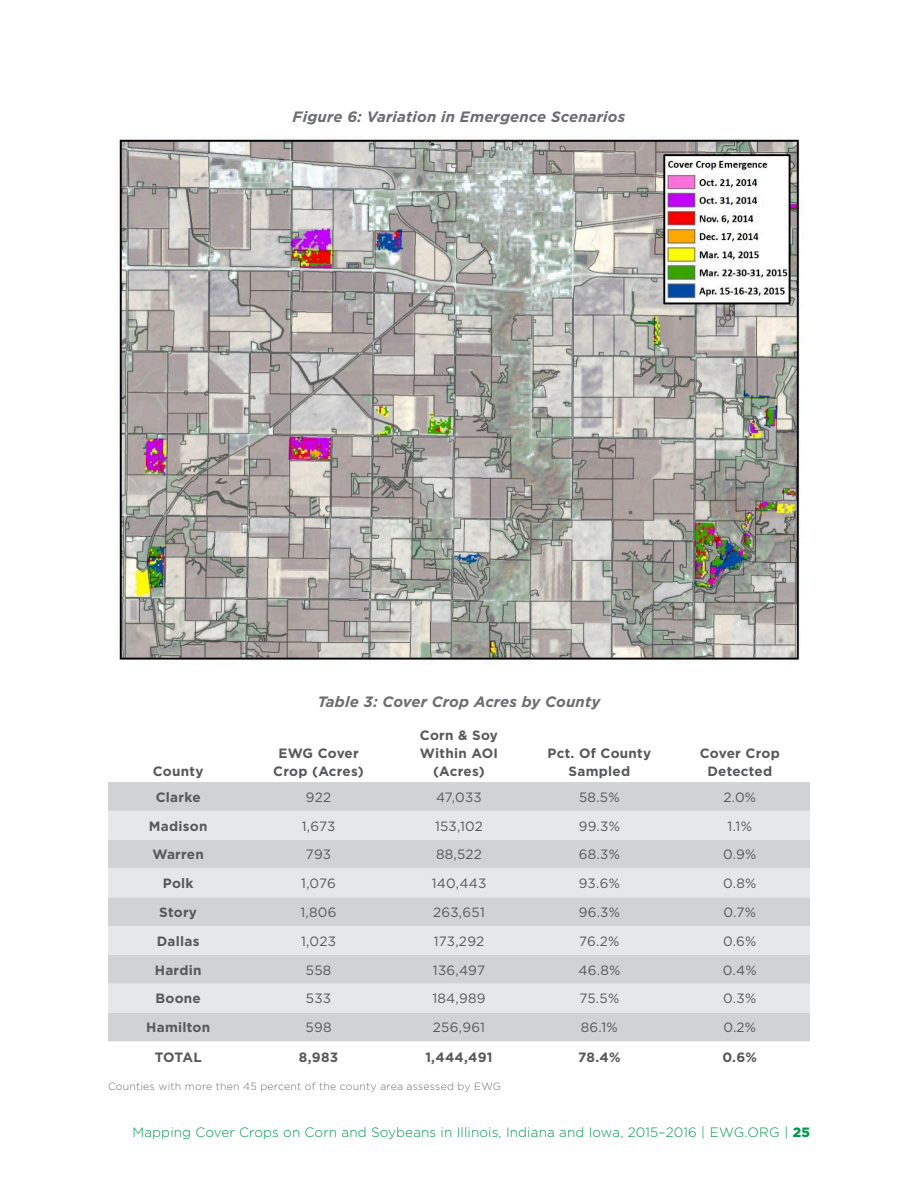
<style>
.page{position:relative;width:918px;height:1188px;background:#fff}
.page>*{position:absolute;margin:0;border:0;box-sizing:border-box;transform-origin:0 0}
.table_title{font:italic 700 15px "Gotham";letter-spacing:.01em;color:#6c6d70}
.t1{font:13.5px "Gotham";letter-spacing:.02em;color:#57585a}
.t2{font:700 13.5px/18px "Gotham";letter-spacing:.02em;color:#57585a;text-align:center}
.t3{font:300 13.5px "Gotham";letter-spacing:.01em;color:#00994f}
.SOURCE_Source__EWG{font:300 10.5px "Gotham";letter-spacing:.02em;color:#6c6d70}
.s1{font-weight:900}
</style>
<div class="page">
<img style="left:119px;top:136px;width:685px;height:524px">
<div style="left:108px;top:782px;width:702px;height:259px;background:#d1d2d4"></div>
<svg style="left:108px;top:811px;width:702px;height:201px;background:#dddee0"></svg>
<p class="table_title" style="left:293px;top:106px;width:334px">Figure 6: Variation in Emergence Scenarios</p>
<p class="t2" style="left:153px;top:762px;width:52px">County</p>
<p class="table_title" style="left:318px;top:691px;width:284px">Table 3: Cover Crop Acres by County</p>
<p class="t2" style="left:273px;top:744px;width:92px">EWG Cover<br>Crop (Acres)</p>
<p class="t2" style="left:420px;top:726px;width:80px">Corn &amp; Soy<br>Within AOI (Acres)</p>
<p class="t2" style="left:548px;top:744px;width:105px">Pct. Of County<br>Sampled</p>
<p class="t2" style="left:700px;top:744px;width:81px">Cover Crop<br>Detected</p>
<p class="t2" style="left:156px;top:788px;width:46px">Clarke</p>
<p class="t1" style="left:306px;top:788px;width:27px">922</p>
<p class="t1" style="left:436px;top:788px;width:47px">47,033</p>
<p class="t1" style="left:579px;top:788px;width:42px">58.5%</p>
<p class="t1" style="left:723px;top:788px;width:34px">2.0%</p>
<p class="t2" style="left:149px;top:817px;width:60px">Madison</p>
<p class="t1" style="left:302px;top:817px;width:35px">1,673</p>
<p class="t1" style="left:435px;top:817px;width:49px">153,102</p>
<p class="t1" style="left:579px;top:817px;width:43px">99.3%</p>
<p class="t1" style="left:728px;top:817px;width:26px">1.1%</p>
<p class="t2" style="left:153px;top:846px;width:53px">Warren</p>
<p class="t1" style="left:306px;top:846px;width:27px">793</p>
<p class="t1" style="left:436px;top:846px;width:47px">88,522</p>
<p class="t1" style="left:579px;top:846px;width:43px">68.3%</p>
<p class="t1" style="left:723px;top:846px;width:35px">0.9%</p>
<p class="t2" style="left:163px;top:874px;width:32px">Polk</p>
<p class="t1" style="left:301px;top:875px;width:36px">1,076</p>
<p class="t1" style="left:432px;top:875px;width:56px">140,443</p>
<p class="t1" style="left:579px;top:875px;width:43px">93.6%</p>
<p class="t1" style="left:723px;top:875px;width:35px">0.8%</p>
<p class="t2" style="left:159px;top:903px;width:39px">Story</p>
<p class="t1" style="left:301px;top:904px;width:38px">1,806</p>
<p class="t1" style="left:433px;top:904px;width:53px">263,651</p>
<p class="t1" style="left:579px;top:904px;width:43px">96.3%</p>
<p class="t1" style="left:724px;top:904px;width:34px">0.7%</p>
<p class="t2" style="left:157px;top:932px;width:44px">Dallas</p>
<p class="t1" style="left:301px;top:932px;width:36px">1,023</p>
<p class="t1" style="left:434px;top:932px;width:52px">173,292</p>
<p class="t1" style="left:579px;top:932px;width:42px">76.2%</p>
<p class="t1" style="left:723px;top:932px;width:35px">0.6%</p>
<p class="t2" style="left:155px;top:961px;width:48px">Hardin</p>
<p class="t1" style="left:306px;top:961px;width:27px">558</p>
<p class="t1" style="left:433px;top:961px;width:54px">136,497</p>
<p class="t1" style="left:578px;top:961px;width:43px">46.8%</p>
<p class="t1" style="left:723px;top:961px;width:35px">0.4%</p>
<p class="t2" style="left:155px;top:990px;width:47px">Boone</p>
<p class="t1" style="left:306px;top:990px;width:27px">533</p>
<p class="t1" style="left:432px;top:990px;width:55px">184,989</p>
<p class="t1" style="left:579px;top:990px;width:41px">75.5%</p>
<p class="t1" style="left:723px;top:990px;width:35px">0.3%</p>
<p class="t2" style="left:146px;top:1018px;width:65px">Hamilton</p>
<p class="t1" style="left:306px;top:1019px;width:27px">598</p>
<p class="t1" style="left:433px;top:1019px;width:54px">256,961</p>
<p class="t1" style="left:581px;top:1019px;width:39px">86.1%</p>
<p class="t1" style="left:723px;top:1019px;width:34px">0.2%</p>
<p class="t2" style="left:155px;top:1049px;width:49px">TOTAL</p>
<p class="t2" style="left:299px;top:1049px;width:41px">8,983</p>
<p class="t2" style="left:425px;top:1049px;width:69px">1,444,491</p>
<p class="t2" style="left:578px;top:1049px;width:44px">78.4%</p>
<p class="t2" style="left:722px;top:1049px;width:36px">0.6%</p>
<p class="SOURCE_Source__EWG" style="left:108px;top:1080px;width:395px">Counties with more then 45 percent of the county area assessed by EWG</p>
<p class="t3" style="left:133px;top:1124px;width:679px">Mapping Cover Crops on Corn and Soybeans in Illinois, Indiana and Iowa, 2015–2016 | EWG.ORG | <span class="s1">25</span></p>
</div>
